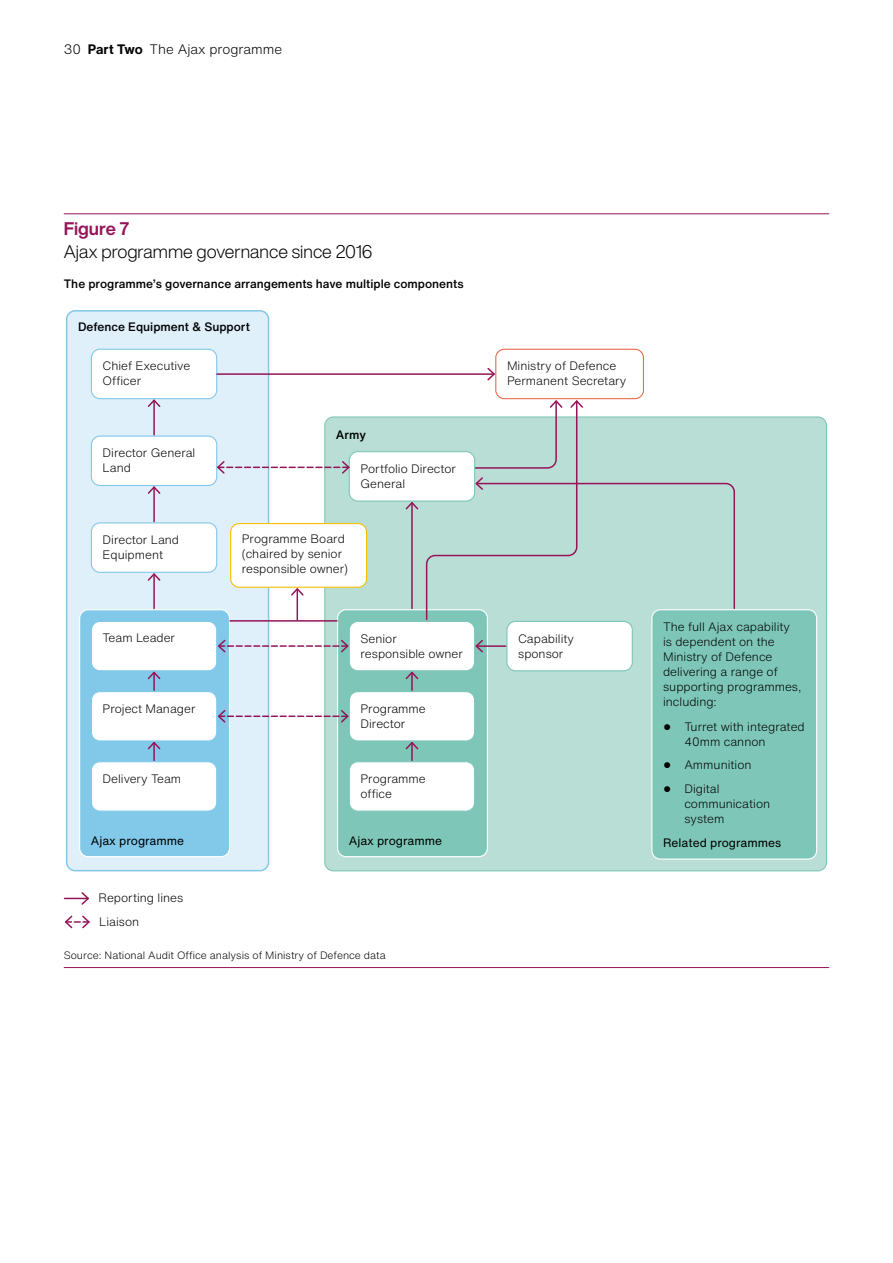
<style>
.page{position:relative;width:893px;height:1263px;background:#fff}
.page>*{position:absolute;margin:0;border:0;box-sizing:border-box;transform-origin:0 0}
.t1{font:300 18px/22.5px "Helvetica Now Display";color:#000}
.t2{font:300 13.5px "Helvetica Now Text";color:#000}
.t3{font:300 12px/15px "Helvetica Now Text";color:#000}
.t4{font:500 12px "Helvetica Now Text";color:#000}
.t5{font:12px "Helvetica Now Text";color:#000}
.t6{font:300 10.5px "Helvetica Now Text";color:#000}
.s1{font-weight:700}
.s2{font-weight:700;color:#951458}
.s3{font-family:"Helvetica Neue LT Std";font-size:16.5px}
</style>
<div class="page">
<hr style="left:64px;top:967px;width:765px;height:1px;background:#951458">
<hr style="left:64px;top:213px;width:765px;height:1px;background:#951458">
<div style="left:325px;top:417px;width:501px;height:454px;background:#b9ded6;border-radius:9px"></div>
<div style="left:67px;top:311px;width:202px;height:560px;background:#dff0fa;border-radius:9px"></div>
<div style="left:66px;top:310px;width:203px;height:561px;border:2px solid #82c9e9;border-radius:9px"></div>
<div style="left:231px;top:524px;width:136px;height:63px;background:#fff;border-radius:9px"></div>
<div style="left:230px;top:523px;width:137px;height:65px;border:1px solid #f9bf06;border-radius:9px"></div>
<div style="left:507px;top:621px;width:125px;height:50px;background:#fff;border-radius:9px"></div>
<div style="left:506px;top:621px;width:127px;height:50px;border:1px solid #7ec7b8;border-radius:9px"></div>
<div style="left:338px;top:610px;width:149px;height:247px;background:#7ec7b8;border-radius:9px"></div>
<div style="left:337px;top:609px;width:151px;height:248px;border:1px solid #fff;border-radius:9px"></div>
<div style="left:349px;top:621px;width:126px;height:50px;background:#fff;border-radius:9px"></div>
<div style="left:349px;top:621px;width:126px;height:50px;border:1px solid #7ec7b8;border-radius:9px"></div>
<div style="left:349px;top:692px;width:126px;height:49px;background:#fff;border-radius:9px"></div>
<div style="left:349px;top:691px;width:126px;height:50px;border:1px solid #7ec7b8;border-radius:9px"></div>
<div style="left:349px;top:762px;width:126px;height:49px;background:#fff;border-radius:9px"></div>
<div style="left:349px;top:761px;width:126px;height:51px;border:1px solid #7ec7b8;border-radius:9px"></div>
<div style="left:91px;top:349px;width:126px;height:50px;background:#fff;border-radius:9px"></div>
<div style="left:91px;top:349px;width:126px;height:50px;border:1px solid #82c9e9;border-radius:9px"></div>
<div style="left:91px;top:436px;width:126px;height:49px;background:#fff;border-radius:9px"></div>
<div style="left:91px;top:435px;width:126px;height:51px;border:1px solid #82c9e9;border-radius:9px"></div>
<div style="left:91px;top:523px;width:126px;height:49px;background:#fff;border-radius:9px"></div>
<div style="left:91px;top:522px;width:126px;height:51px;border:1px solid #82c9e9;border-radius:9px"></div>
<div style="left:80px;top:610px;width:149px;height:247px;background:#82c9e9;border-radius:9px"></div>
<div style="left:79px;top:609px;width:151px;height:248px;border:1px solid #fff;border-radius:9px"></div>
<div style="left:91px;top:692px;width:126px;height:49px;background:#fff;border-radius:9px"></div>
<div style="left:91px;top:691px;width:126px;height:50px;border:1px solid #82c9e9;border-radius:9px"></div>
<div style="left:91px;top:621px;width:126px;height:50px;background:#fff;border-radius:9px"></div>
<div style="left:91px;top:621px;width:126px;height:50px;border:1px solid #82c9e9;border-radius:9px"></div>
<svg style="left:146px;top:740px;width:16px;height:20px"></svg>
<svg style="left:404px;top:740px;width:16px;height:20px"></svg>
<svg style="left:404px;top:670px;width:16px;height:20px"></svg>
<hr style="left:476px;top:645px;width:30px;height:2px;background:#951458">
<svg style="left:474px;top:638px;width:10px;height:16px"></svg>
<svg style="left:146px;top:670px;width:16px;height:20px"></svg>
<hr style="left:297px;top:589px;width:1px;height:31px;background:#951458">
<svg style="left:290px;top:587px;width:15px;height:10px"></svg>
<hr style="left:153px;top:400px;width:2px;height:35px;background:#951458">
<svg style="left:146px;top:398px;width:16px;height:10px"></svg>
<hr style="left:153px;top:487px;width:2px;height:35px;background:#951458">
<svg style="left:146px;top:485px;width:16px;height:10px"></svg>
<hr style="left:153px;top:574px;width:2px;height:34px;background:#951458">
<svg style="left:146px;top:572px;width:16px;height:10px"></svg>
<hr style="left:217px;top:373px;width:277px;height:2px;background:#951458">
<svg style="left:486px;top:367px;width:9px;height:14px"></svg>
<div style="left:91px;top:762px;width:126px;height:49px;background:#fff;border-radius:9px"></div>
<div style="left:91px;top:761px;width:126px;height:51px;border:1px solid #82c9e9;border-radius:9px"></div>
<hr style="left:230px;top:620px;width:107px;height:2px;background:#951458">
<svg style="left:216px;top:638px;width:134px;height:16px"></svg>
<svg style="left:216px;top:708px;width:134px;height:16px"></svg>
<div style="left:495px;top:349px;width:149px;height:50px;border:1px solid #eb6b4e;border-radius:9px"></div>
<div style="left:652px;top:610px;width:165px;height:249px;background:#7ec7b8;border-radius:9px"></div>
<div style="left:651px;top:609px;width:166px;height:251px;border:1px solid #fff;border-radius:9px"></div>
<svg style="left:404px;top:399px;width:332px;height:222px"></svg>
<div style="left:349px;top:452px;width:126px;height:49px;background:#fff;border-radius:9px"></div>
<div style="left:349px;top:451px;width:126px;height:51px;border:1px solid #7ec7b8;border-radius:9px"></div>
<svg style="left:65px;top:892px;width:24px;height:13px"></svg>
<svg style="left:65px;top:915px;width:25px;height:14px"></svg>
<svg style="left:216px;top:460px;width:135px;height:15px"></svg>
<p class="t2" style="left:64px;top:39px;width:220px">30 <span class="s1">Part Two</span> The Ajax programme</p>
<p class="t1" style="left:64px;top:218px;width:310px"><span class="s2">Figure 7<br></span>Ajax programme governance since 2016</p>
<p class="t4" style="left:64px;top:274px;width:401px">The programme’s governance arrangements have multiple components</p>
<p class="t4" style="left:78px;top:318px;width:173px">Defence Equipment &amp; Support</p>
<p class="t3" style="left:103px;top:358px;width:89px">Chief Executive<br>Officer</p>
<p class="t3" style="left:103px;top:445px;width:94px">Director General<br>Land</p>
<p class="t3" style="left:103px;top:532px;width:78px">Director Land<br>Equipment</p>
<p class="t3" style="left:103px;top:630px;width:74px">Team Leader</p>
<p class="t3" style="left:103px;top:700px;width:94px">Project Manager</p>
<p class="t3" style="left:103px;top:770px;width:80px">Delivery Team</p>
<p class="t5" style="left:91px;top:832px;width:95px">Ajax programme</p>
<p class="t3" style="left:99px;top:886px;width:86px;line-height:23.5px">Reporting lines<br>Liaison</p>
<p class="t4" style="left:336px;top:425px;width:32px">Army</p>
<p class="t3" style="left:360px;top:461px;width:97px">Portfolio Director<br>General</p>
<p class="t3" style="left:242px;top:531px;width:108px">Programme Board (chaired by senior responsible owner)</p>
<p class="t3" style="left:360px;top:631px;width:104px">Senior responsible owner</p>
<p class="t3" style="left:360px;top:701px;width:67px">Programme<br>Director</p>
<p class="t3" style="left:360px;top:771px;width:67px">Programme office</p>
<p class="t5" style="left:349px;top:832px;width:95px">Ajax programme</p>
<p class="t6" style="left:64px;top:947px;width:324px">Source: National Audit Office analysis of Ministry of Defence data</p>
<p class="t3" style="left:507px;top:358px;width:121px">Ministry of Defence<br>Permanent Secretary</p>
<p class="t3" style="left:518px;top:631px;width:57px">Capability sponsor</p>
<p class="t3" style="left:663px;top:619px;width:140px">The full Ajax capability is dependent on the<br>Ministry of Defence delivering a range of supporting programmes, including:</p>
<p class="t3" style="left:684px;top:718px;width:122px;text-indent:-21px"><span class="s3">•</span> Turret with integrated<br>40mm cannon</p>
<p class="t3" style="left:663px;top:757px;width:90px"><span class="s3">•</span> Ammunition</p>
<p class="t3" style="left:684px;top:780px;width:87px;text-indent:-21px"><span class="s3">•</span> Digital communication system</p>
<p class="t5" style="left:663px;top:834px;width:120px">Related programmes</p>
</div>
